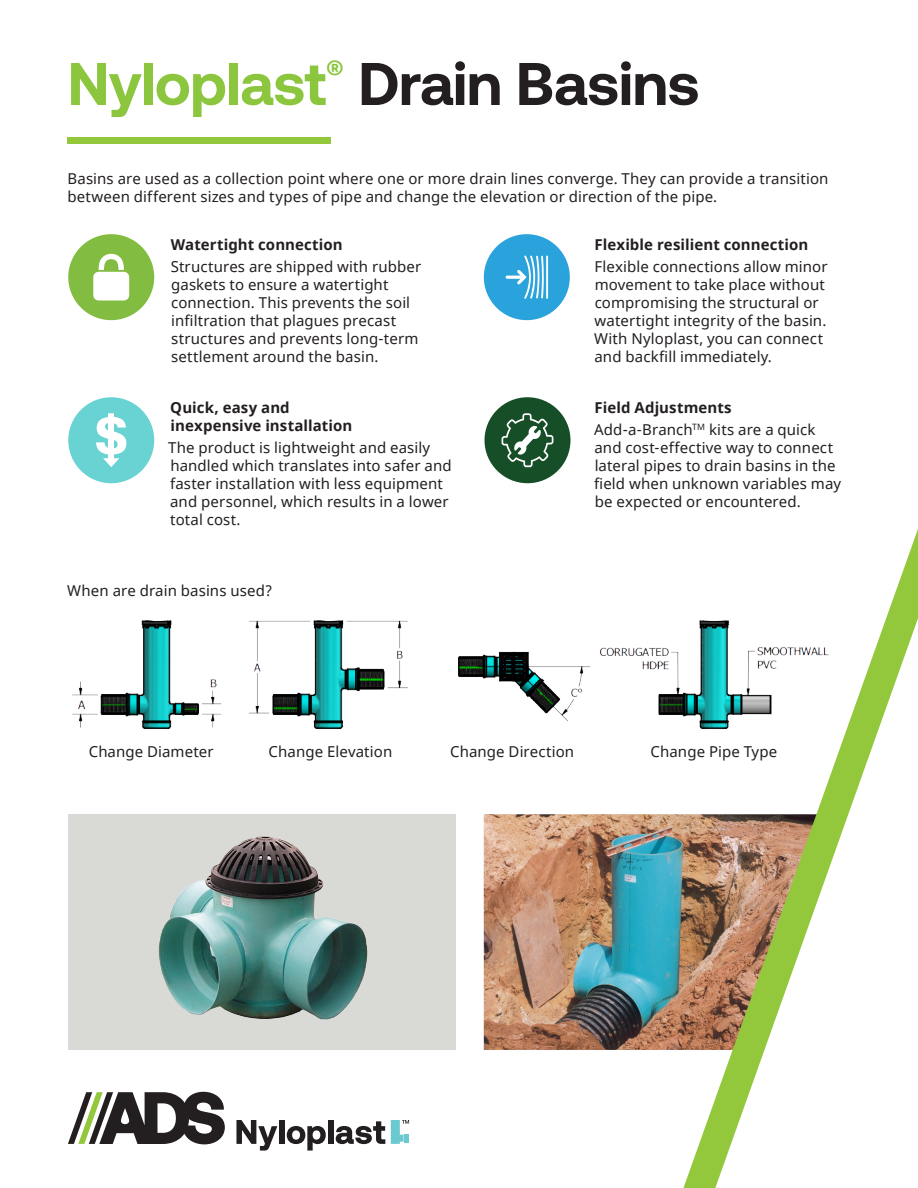
<style>
.page{position:relative;width:918px;height:1188px;background:#fff}
.page>*{position:absolute;margin:0;border:0;box-sizing:border-box;transform-origin:0 0}
.t1{font:700 60px "Aeonik";letter-spacing:-.01em;color:#231f20}
.ADS_Body_Justified{font:15px/18px "Noto Sans";letter-spacing:.01em;color:#231f20}
.ADS_Body_Justified-2{font:700 15px/18px "Noto Sans";letter-spacing:.005em;color:#231f20}
.Subhead_Sans{font:15px "Noto Sans";letter-spacing:.01em;color:#231f20}
.s1{color:#8bc63e}
</style>
<div class="page">
<div style="left:68px;top:137px;width:264px;height:7px;background:#94c83c"></div>
<div style="left:68px;top:814px;width:388px;height:236px;background:#d9d9d5"></div>
<img style="left:158px;top:836px;width:210px;height:184px">
<img style="left:484px;top:814px;width:151px;height:236px">
<div style="left:68px;top:234px;width:86px;height:86px;background:#82bc41;border-radius:50%"></div>
<svg style="left:93px;top:254px;width:36px;height:47px"></svg>
<div style="left:68px;top:397px;width:86px;height:86px;background:#69d3d3;border-radius:50%"></div>
<svg style="left:96px;top:413px;width:30px;height:54px"></svg>
<div style="left:485px;top:397px;width:85px;height:86px;background:#164e27;border-radius:50%"></div>
<svg style="left:502px;top:413px;width:51px;height:54px"></svg>
<div style="left:484px;top:234px;width:86px;height:86px;background:#2aa3dc;border-radius:50%"></div>
<svg style="left:506px;top:255px;width:42px;height:44px"></svg>
<img style="left:72px;top:620px;width:563px;height:109px">
<div style="left:74px;top:698px;width:16px;height:13px;background:#fff"></div>
<div style="left:205px;top:677px;width:16px;height:13px;background:#fff"></div>
<svg style="left:78px;top:700px;width:8px;height:9px"></svg>
<svg style="left:210px;top:679px;width:7px;height:9px"></svg>
<svg style="left:635px;top:529px;width:283px;height:659px"></svg>
<svg style="left:68px;top:1092px;width:157px;height:52px"></svg>
<svg style="left:236px;top:1120px;width:41px;height:31px"></svg>
<div style="left:280px;top:1120px;width:5px;height:24px;background:#231f20"></div>
<svg style="left:287px;top:1126px;width:39px;height:25px"></svg>
<div style="left:328px;top:1120px;width:5px;height:24px;background:#231f20"></div>
<svg style="left:336px;top:1121px;width:49px;height:23px"></svg>
<svg style="left:391px;top:1120px;width:18px;height:24px"></svg>
<p class="t1" style="left:68px;top:50px;width:634px"><span class="s1">Nyloplast</span><sup>®</sup> Drain Basins</p>
<p class="ADS_Body_Justified" style="left:68px;top:170px;width:762px">Basins are used as a collection point where one or more drain lines converge. They can provide a transition between different sizes and types of pipe and change the elevation or direction of the pipe.</p>
<p class="ADS_Body_Justified-2" style="left:171px;top:236px;width:173px">Watertight connection</p>
<p class="ADS_Body_Justified" style="left:171px;top:258px;width:252px">Structures are shipped with rubber gaskets to ensure a watertight connection. This prevents the soil infiltration that plagues precast structures and prevents long-term settlement around the basin.</p>
<p class="ADS_Body_Justified-2" style="left:595px;top:236px;width:215px">Flexible resilient connection</p>
<p class="ADS_Body_Justified" style="left:594px;top:258px;width:235px">Flexible connections allow minor movement to take place without compromising the structural or watertight integrity of the basin.<br>With Nyloplast, you can connect and backfill immediately.</p>
<p class="ADS_Body_Justified-2" style="left:170px;top:399px;width:184px">Quick, easy and inexpensive installation</p>
<p class="ADS_Body_Justified" style="left:168px;top:439px;width:285px">The product is lightweight and easily handled which translates into safer and faster installation with less equipment and personnel, which results in a lower total cost.</p>
<p class="Subhead_Sans" style="left:67px;top:580px;width:207px">When are drain basins used?</p>
<p class="ADS_Body_Justified-2" style="left:595px;top:399px;width:138px">Field Adjustments</p>
<p class="ADS_Body_Justified" style="left:594px;top:421px;width:248px">Add-a-Branch<sup>TM</sup> kits are a quick and cost-effective way to connect lateral pipes to drain basins in the field when unknown variables may be expected or encountered.</p>
<p class="Subhead_Sans" style="left:89px;top:742px;width:126px">Change Diameter</p>
<p class="Subhead_Sans" style="left:269px;top:742px;width:125px">Change Elevation</p>
<p class="Subhead_Sans" style="left:450px;top:742px;width:126px">Change Direction</p>
<p class="Subhead_Sans" style="left:651px;top:742px;width:128px">Change Pipe Type</p>
</div>
